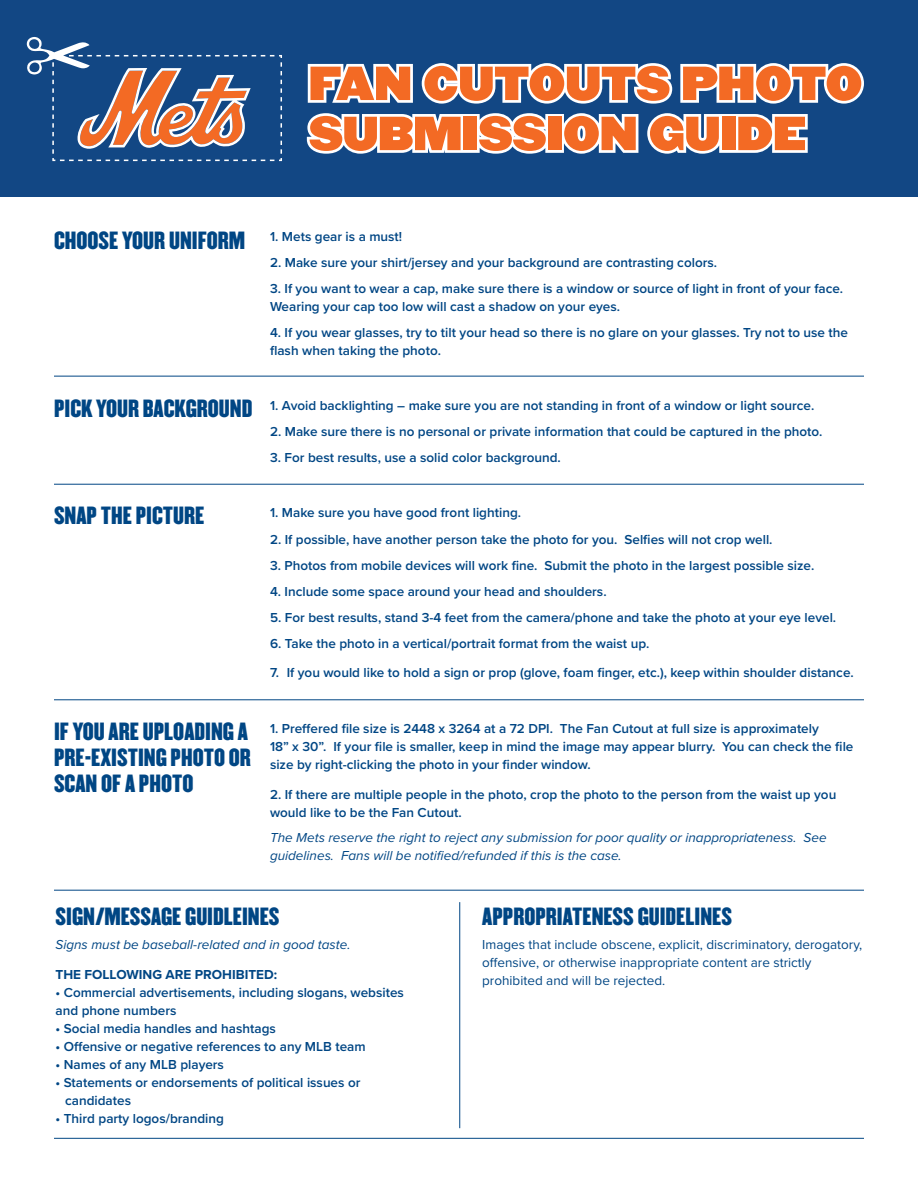
<style>
.page{position:relative;width:918px;height:1188px;background:#fff}
.page>*{position:absolute;margin:0;border:0;box-sizing:border-box;transform-origin:0 0}
.t1{font:21.75px/26.1px "Champion Welterweight";color:#004684}
.t2{font:600 13.5px/18px "Proxima Nova";color:#004684}
.t3{font:italic 13.5px/18px "Proxima Nova";color:#004684}
.t4{font:13.5px/18px "Proxima Nova";color:#004684}
.t5{font:700 13.5px "Proxima Nova";color:#004684}
</style>
<div class="page">
<div style="left:0;top:0;width:918px;height:197px;background:#124784"></div>
<hr style="left:54px;top:700px;width:810px;height:1px;background:#004684">
<hr style="left:54px;top:890px;width:810px;height:1px;background:#004684">
<hr style="left:54px;top:1138px;width:810px;height:1px;background:#004684">
<hr style="left:54px;top:484px;width:810px;height:1px;background:#004684">
<hr style="left:54px;top:376px;width:810px;height:1px;background:#004684">
<hr style="left:459px;top:902px;width:1px;height:226px;background:#004684">
<svg style="left:308px;top:64px;width:105px;height:39px;background:#df9470"></svg>
<svg style="left:422px;top:63px;width:250px;height:41px"></svg>
<svg style="left:680px;top:63px;width:184px;height:41px"></svg>
<svg style="left:307px;top:113px;width:331px;height:41px;background:#de906b"></svg>
<svg style="left:647px;top:113px;width:161px;height:41px;background:#d98f6d"></svg>
<svg style="left:26px;top:37px;width:256px;height:124px"></svg>
<p class="t1" style="left:54px;top:226px;width:193px">CHOOSE YOUR UNIFORM</p>
<p class="t2" style="left:270px;top:227px;width:134px">1. Mets gear is a must!</p>
<p class="t2" style="left:270px;top:254px;width:449px">2. Make sure your shirt/jersey and your background are contrasting colors.</p>
<p class="t2" style="left:270px;top:279px;width:575px">3. If you want to wear a cap, make sure there is a window or source of light in front of your face.<br>Wearing your cap too low will cast a shadow on your eyes.</p>
<p class="t2" style="left:270px;top:323px;width:580px">4. If you wear glasses, try to tilt your head so there is no glare on your glasses. Try not to use the flash when taking the photo.</p>
<p class="t1" style="left:54px;top:394px;width:200px">PICK YOUR BACKGROUND</p>
<p class="t2" style="left:270px;top:396px;width:546px">1. Avoid backlighting – make sure you are not standing in front of a window or light source.</p>
<p class="t2" style="left:270px;top:422px;width:554px">2. Make sure there is no personal or private information that could be captured in the photo.</p>
<p class="t2" style="left:270px;top:448px;width:292px">3. For best results, use a solid color background.</p>
<p class="t1" style="left:54px;top:501px;width:152px">SNAP THE PICTURE</p>
<p class="t2" style="left:270px;top:503px;width:253px">1. Make sure you have good front lighting.</p>
<p class="t2" style="left:270px;top:530px;width:504px">2. If possible, have another person take the photo for you. Selfies will not crop well.</p>
<p class="t2" style="left:270px;top:556px;width:546px">3. Photos from mobile devices will work fine. Submit the photo in the largest possible size.</p>
<p class="t2" style="left:270px;top:582px;width:338px">4. Include some space around your head and shoulders.</p>
<p class="t2" style="left:270px;top:609px;width:568px">5. For best results, stand 3-4 feet from the camera/phone and take the photo at your eye level.</p>
<p class="t2" style="left:270px;top:634px;width:381px">6. Take the photo in a vertical/portrait format from the waist up.</p>
<p class="t2" style="left:270px;top:663px;width:585px">7. If you would like to hold a sign or prop (glove, foam finger, etc.), keep within shoulder distance.</p>
<p class="t1" style="left:54px;top:717px;width:198px">IF YOU ARE UPLOADING A<br>PRE-EXISTING PHOTO OR<br>SCAN OF A PHOTO</p>
<p class="t2" style="left:270px;top:719px;width:550px">1. Preffered file size is 2448 x 3264 at a 72 DPI. The Fan Cutout at full size is approximately</p>
<p class="t2" style="left:270px;top:737px;width:585px">18” x 30”. If your file is smaller, keep in mind the image may appear blurry. You can check the file size by right-clicking the photo in your finder window.</p>
<p class="t2" style="left:270px;top:785px;width:568px">2. If there are multiple people in the photo, crop the photo to the person from the waist up you would like to be the Fan Cutout.</p>
<p class="t3" style="left:270px;top:828px;width:558px">The Mets reserve the right to reject any submission for poor quality or inappropriateness. See guidelines. Fans will be notified/refunded if this is the case.</p>
<p class="t1" style="left:56px;top:903px;width:226px">SIGN/MESSAGE GUIDLEINES</p>
<p class="t3" style="left:56px;top:935px;width:296px">Signs must be baseball-related and in good taste.</p>
<p class="t5" style="left:56px;top:964px;width:223px">THE FOLLOWING ARE PROHIBITED:</p>
<p class="t2" style="left:56px;top:983px;width:350px">• Commercial advertisements, including slogans, websites and phone numbers</p>
<p class="t2" style="left:56px;top:1019px;width:222px">• Social media handles and hashtags</p>
<p class="t2" style="left:56px;top:1037px;width:312px">• Offensive or negative references to any MLB team</p>
<p class="t2" style="left:56px;top:1055px;width:170px">• Names of any MLB players</p>
<p class="t2" style="left:56px;top:1073px;width:306px">• Statements or endorsements of political issues or</p>
<p class="t2" style="left:65px;top:1091px;width:67px">candidates</p>
<p class="t2" style="left:56px;top:1109px;width:170px">• Third party logos/branding</p>
<p class="t1" style="left:482px;top:903px;width:251px">APPROPRIATENESS GUIDELINES</p>
<p class="t4" style="left:482px;top:935px;width:382px">Images that include obscene, explicit, discriminatory, derogatory, offensive, or otherwise inappropriate content are strictly</p>
<p class="t4" style="left:482px;top:971px;width:184px">prohibited and will be rejected.</p>
</div>
